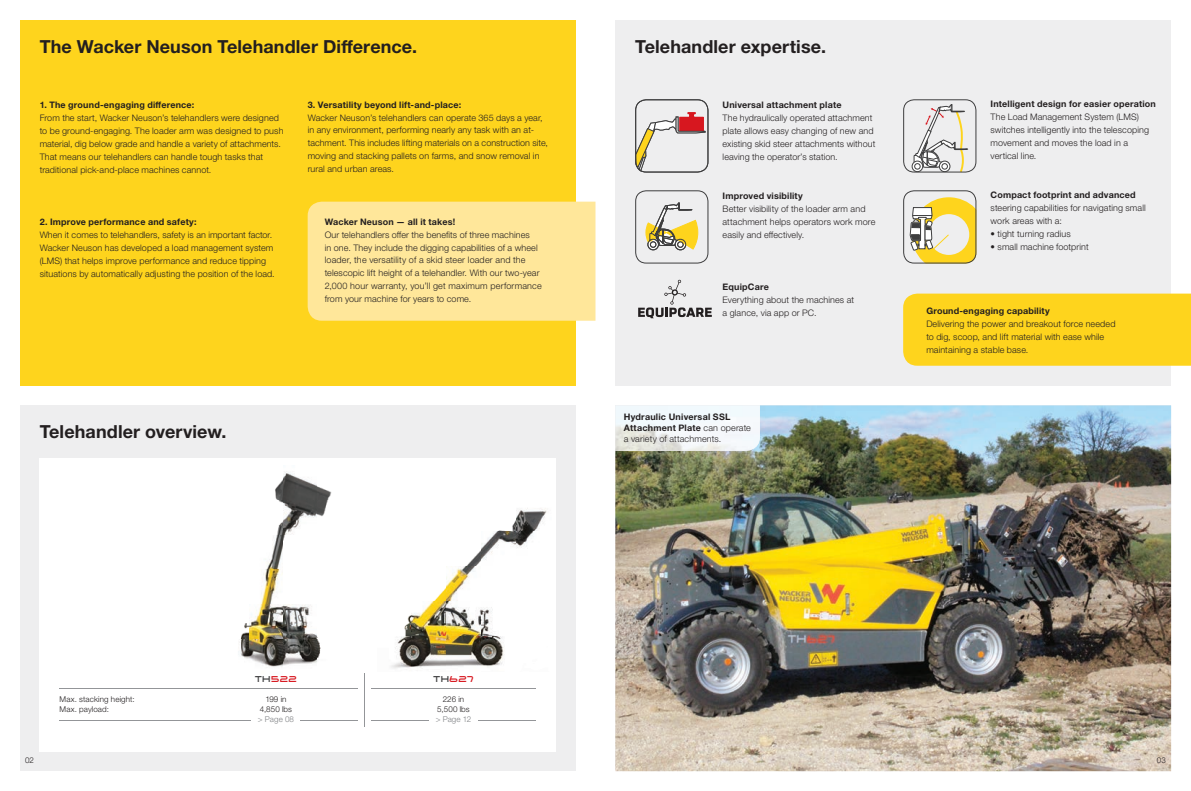
<style>
.page{position:relative;width:1191px;height:791px;background:#fff}
.page>*{position:absolute;margin:0;border:0;box-sizing:border-box;transform-origin:0 0}
.t1{font:700 18px "Helvetica Neue LTW1 G";letter-spacing:.005em;color:#231f20}
.t2{font:300 9px/13px "Helvetica Neue LTW1 G";letter-spacing:.01em;color:#231f20}
.t3{font:700 9px/11px "Helvetica Neue LTW1 G";letter-spacing:.02em;color:#231f20}
.t4{font:9px "Wacker Neuson";letter-spacing:.01em;color:#d7171f}
.t5{font:300 8px/10px "Helvetica Neue LTW1 G";letter-spacing:.015em;color:#231f20;text-align:center}
.t6{font:300 8px "Helvetica Neue LTW1 G";letter-spacing:.01em;color:#808285}
.s1{font-weight:300}
.s2{color:#3e3e3f}
</style>
<div class="page">
<div style="left:20px;top:405px;width:555px;height:366px;background:#eeeeef"></div>
<img style="left:615px;top:405px;width:556px;height:366px">
<div style="left:20px;top:20px;width:555px;height:366px;background:#fed41d"></div>
<div style="left:615px;top:20px;width:556px;height:366px;background:#eeeeef"></div>
<div style="left:40px;top:458px;width:516px;height:293px;background:#fff"></div>
<hr style="left:60px;top:688px;width:298px;height:1px;background:#939598">
<hr style="left:371px;top:688px;width:165px;height:1px;background:#939598">
<hr style="left:371px;top:720px;width:165px;height:1px;background:#939598">
<hr style="left:60px;top:720px;width:298px;height:1px;background:#939598">
<div style="left:308px;top:202px;width:287px;height:119px;background:#ffe79a"></div>
<div style="left:903px;top:294px;width:288px;height:72px;background:#fed41d"></div>
<hr style="left:364px;top:673px;width:1px;height:53px;background:#939598">
<div style="left:912px;top:161px;width:11px;height:11px;border:1px solid #3e3e3f;border-radius:50%"></div>
<svg style="left:913px;top:104px;width:55px;height:67px"></svg>
<div style="left:903px;top:99px;width:73px;height:74px;border:1px solid #3e3e3f;border-radius:11px"></div>
<svg style="left:645px;top:202px;width:53px;height:49px"></svg>
<div style="left:635px;top:190px;width:73px;height:74px;border:1px solid #3e3e3f;border-radius:11px"></div>
<svg style="left:909px;top:197px;width:67px;height:65px"></svg>
<div style="left:903px;top:190px;width:73px;height:74px;border:1px solid #3e3e3f;border-radius:11px"></div>
<svg style="left:638px;top:280px;width:74px;height:38px"></svg>
<img style="left:615px;top:405px;width:145px;height:46px">
<div style="left:635px;top:99px;width:73px;height:74px;border:1px solid #3e3e3f;border-radius:11px"></div>
<svg style="left:635px;top:112px;width:71px;height:59px"></svg>
<img style="left:238px;top:472px;width:94px;height:195px">
<img style="left:391px;top:508px;width:156px;height:161px">
<div style="left:252px;top:717px;width:48px;height:5px;background:#fff"></div>
<div style="left:429px;top:717px;width:48px;height:5px;background:#fff"></div>
<h1 class="t1" style="left:40px;top:35px;width:379px">The Wacker Neuson Telehandler Difference.</h1>
<p class="t3" style="left:40px;top:99px;width:156px">1. The ground-engaging difference:</p>
<p class="t2" style="left:40px;top:111px;width:245px">From the start, Wacker Neuson’s telehandlers were designed to be ground-engaging. The loader arm was designed to push material, dig below grade and handle a variety of attachments.<br>That means our telehandlers can handle tough tasks that traditional pick-and-place machines cannot.</p>
<p class="t3" style="left:40px;top:216px;width:158px">2. Improve performance and safety:</p>
<p class="t2" style="left:40px;top:228px;width:236px">When it comes to telehandlers, safety is an important factor.<br>Wacker Neuson has developed a load management system (LMS) that helps improve performance and reduce tipping situations by automatically adjusting the position of the load.</p>
<p class="t3" style="left:308px;top:99px;width:155px">3. Versatility beyond lift-and-place:</p>
<p class="t2" style="left:308px;top:111px;width:242px">Wacker Neuson’s telehandlers can operate 365 days a year, in any environment, performing nearly any task with an at&shy;tachment. This includes lifting materials on a construction site, moving and stacking pallets on farms, and snow removal in rural and urban areas.</p>
<p class="t3" style="left:325px;top:216px;width:132px">Wacker Neuson — all it takes!</p>
<p class="t2" style="left:325px;top:228px;width:219px">Our telehandlers offer the benefits of three machines<br>in one. They include the digging capabilities of a wheel loader, the versatility of a skid steer loader and the telescopic lift height of a telehandler. With our two-year 2,000 hour warranty, you’ll get maximum performance from your machine for years to come.</p>
<h1 class="t1" style="left:40px;top:421px;width:188px">Telehandler overview.</h1>
<h1 class="t1" style="left:635px;top:35px;width:192px">Telehandler expertise.</h1>
<p class="t3" style="left:722px;top:99px;width:120px">Universal attachment plate</p>
<p class="t2" style="left:722px;top:111px;width:154px">The hydraulically operated attachment plate allows easy changing of new and existing skid steer attachments without leaving the operator’s station.</p>
<p class="t3" style="left:722px;top:190px;width:82px">Improved visibility</p>
<p class="t2" style="left:722px;top:202px;width:154px">Better visibility of the loader arm and attachment helps operators work more easily and effectively.</p>
<p class="t3" style="left:722px;top:281px;width:48px">EquipCare</p>
<p class="t2" style="left:722px;top:293px;width:133px">Everything about the machines at a glance, via app or PC.</p>
<p class="t3" style="left:624px;top:412px;width:129px">Hydraulic Universal SSL<br>Attachment Plate <span class="s1">can operate a variety of attachments.</span></p>
<p class="t3" style="left:990px;top:99px;width:167px">Intelligent design for easier operation</p>
<p class="t2" style="left:990px;top:111px;width:160px">The Load Management System (LMS) switches intelligently into the telescoping movement and moves the load in a vertical line.</p>
<p class="t3" style="left:990px;top:190px;width:147px">Compact footprint and advanced</p>
<p class="t2" style="left:990px;top:202px;width:157px">steering capabilities for navigating small work areas with a:</p>
<p class="t2" style="left:990px;top:228px;width:82px">• tight turning radius</p>
<p class="t2" style="left:990px;top:241px;width:100px">• small machine footprint</p>
<p class="t3" style="left:926px;top:305px;width:125px">Ground-engaging capability</p>
<p class="t2" style="left:926px;top:317px;width:191px">Delivering the power and breakout force needed to dig, scoop, and lift material with ease while maintaining a stable base.</p>
<p class="t5" style="left:60px;top:694px;width:77px;text-align:left">Max. stacking height:<br>Max. payload:</p>
<p class="t4" style="left:255px;top:675px;width:44px"><span class="s2">TH</span>522</p>
<p class="t5" style="left:260px;top:694px;width:34px">199 in<br>4,850 lbs</p>
<p class="t4" style="left:433px;top:675px;width:42px"><span class="s2">TH</span>627</p>
<p class="t5" style="left:437px;top:694px;width:34px">226 in<br>5,500 lbs</p>
<p class="t6" style="left:258px;top:715px;width:38px">&gt; Page 08</p>
<p class="t6" style="left:436px;top:715px;width:37px">&gt; Page 12</p>
<p class="t5" style="left:25px;top:755px;width:10px">02</p>
<p class="t5" style="left:1157px;top:755px;width:10px">03</p>
</div>
